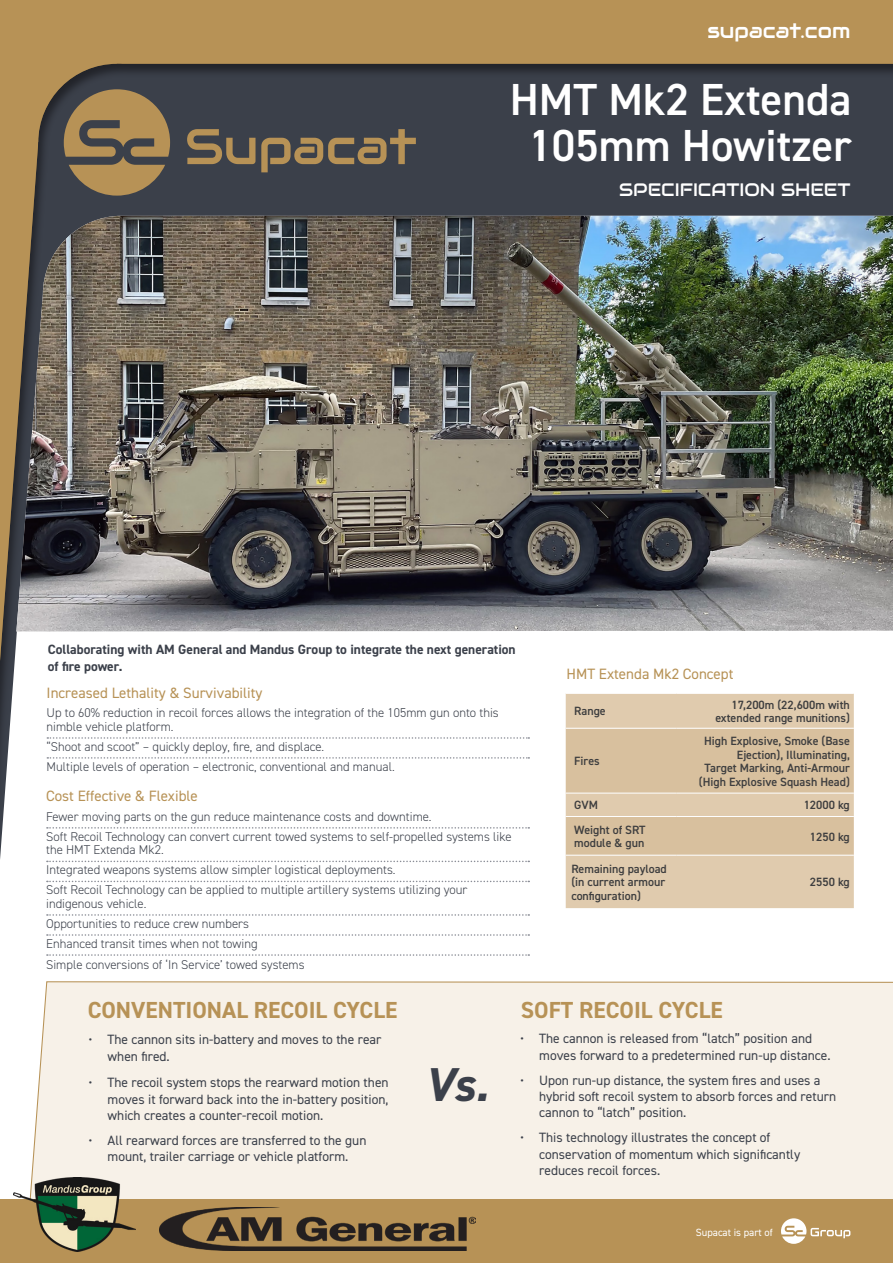
<style>
.page{position:relative;width:893px;height:1263px;background:#b79256}
.page>*{position:absolute;margin:0;border:0;box-sizing:border-box;transform-origin:0 0}
.t1{font:italic 700 47.55px "DIN2014";color:#3b404a}
.Product_Title_Wht{font:600 45px/46.5px "DIN2014";color:#fff;text-align:center}
.t2{font:700 23.25px "DIN2014";color:#b79256}
.t3{font:21px "Audiowide";color:#fff}
.t4{font:18px "Audiowide";color:#fff}
.Vehicle_Spec_Sub2-De{font:15px "DIN2014";color:#b79256}
.t5{font:13.5px/16.2px "DIN2014";color:#3b404a}
.Vehicle_Spec_Sub2-De-2{font:700 13.5px/16.5px "DIN2014";color:#3b404a}
.Spec_list{font:300 12.75px/13.5px "DIN2014";color:#3b404a}
.Table_figures{font:600 12px/13.5px "DIN2014";color:#3e3e3f;text-align:right}
.Table_description{font:600 12px/13.5px "DIN2014";color:#3e3e3f}
.t6{font:10.5px "DIN2014";color:#fff}
</style>
<div class="page">
<div style="left:0;top:63px;width:893px;height:1200px;background:#231f20;opacity:.5"></div>
<svg style="left:64px;top:89px;width:106px;height:107px"></svg>
<svg style="left:187px;top:129px;width:68px;height:35px"></svg>
<svg style="left:261px;top:129px;width:155px;height:43px"></svg>
<div style="left:0;top:595px;width:893px;height:604px;background:#fff"></div>
<div style="left:20px;top:981px;width:873px;height:218px;background:#f7f1e8"></div>
<div style="left:0;top:1199px;width:893px;height:64px;background:#b79256"></div>
<svg style="left:781px;top:1218px;width:69px;height:26px"></svg>
<img style="left:16px;top:216px;width:877px;height:415px">
<img style="left:13px;top:1177px;width:123px;height:74px">
<img style="left:159px;top:1208px;width:317px;height:43px">
<div style="left:566px;top:694px;width:288px;height:214px;background:#e0cbae"></div>
<svg style="left:566px;top:729px;width:288px;height:126px"></svg>
<hr style="left:566px;top:693px;width:111px;height:1px;background:#fff">
<hr style="left:677px;top:693px;width:177px;height:1px;background:#fff">
<hr style="left:566px;top:728px;width:111px;height:1px;background:#fff">
<hr style="left:677px;top:728px;width:177px;height:1px;background:#fff">
<hr style="left:566px;top:793px;width:111px;height:1px;background:#fff">
<hr style="left:677px;top:793px;width:177px;height:1px;background:#fff">
<hr style="left:566px;top:816px;width:111px;height:1px;background:#fff">
<hr style="left:677px;top:816px;width:177px;height:1px;background:#fff">
<hr style="left:566px;top:855px;width:111px;height:1px;background:#fff">
<hr style="left:677px;top:855px;width:177px;height:1px;background:#fff">
<svg style="left:47px;top:737px;width:482px;height:2px"></svg>
<svg style="left:47px;top:757px;width:482px;height:2px"></svg>
<svg style="left:47px;top:827px;width:482px;height:2px"></svg>
<svg style="left:47px;top:861px;width:482px;height:1px"></svg>
<svg style="left:47px;top:881px;width:482px;height:1px"></svg>
<svg style="left:47px;top:914px;width:482px;height:2px"></svg>
<svg style="left:47px;top:934px;width:482px;height:2px"></svg>
<svg style="left:47px;top:954px;width:482px;height:2px"></svg>
<h3 class="t3" style="left:707px;top:17px;width:145px">supacat.com</h3>
<p class="Product_Title_Wht" style="left:510px;top:75px;width:343px">HMT Mk2 Extenda<br>105mm Howitzer</p>
<h3 class="t4" style="left:619px;top:178px;width:233px">SPECIFICATION SHEET</h3>
<p class="Vehicle_Spec_Sub2-De-2" style="left:48px;top:641px;width:469px">Collaborating with AM General and Mandus Group to integrate the next generation of fire power.</p>
<p class="Vehicle_Spec_Sub2-De" style="left:47px;top:683px;width:217px">Increased Lethality &amp; Survivability</p>
<p class="Spec_list" style="left:47px;top:706px;width:454px">Up to 60% reduction in recoil forces allows the integration of the 105mm gun onto this nimble vehicle platform.</p>
<p class="Spec_list" style="left:47px;top:740px;width:279px">“Shoot and scoot” – quickly deploy, fire, and displace.</p>
<p class="Spec_list" style="left:47px;top:759px;width:350px">Multiple levels of operation – electronic, conventional and manual.</p>
<p class="Vehicle_Spec_Sub2-De" style="left:46px;top:786px;width:153px">Cost Effective &amp; Flexible</p>
<p class="Spec_list" style="left:46px;top:809px;width:387px">Fewer moving parts on the gun reduce maintenance costs and downtime.</p>
<p class="Spec_list" style="left:46px;top:829px;width:467px">Soft Recoil Technology can convert current towed systems to self-propelled systems like the HMT Extenda Mk2.</p>
<p class="Spec_list" style="left:46px;top:863px;width:351px">Integrated weapons systems allow simpler logistical deployments.</p>
<p class="Spec_list" style="left:46px;top:883px;width:423px">Soft Recoil Technology can be applied to multiple artillery systems utilizing your indigenous vehicle.</p>
<p class="Spec_list" style="left:46px;top:916px;width:204px">Opportunities to reduce crew numbers</p>
<p class="Spec_list" style="left:46px;top:937px;width:213px">Enhanced transit times when not towing</p>
<p class="Spec_list" style="left:46px;top:957px;width:260px">Simple conversions of ‘In Service’ towed systems</p>
<p class="Vehicle_Spec_Sub2-De" style="left:567px;top:664px;width:168px">HMT Extenda Mk2 Concept</p>
<p class="Table_description" style="left:574px;top:704px;width:33px">Range</p>
<p class="Table_figures" style="left:715px;top:697px;width:136px">17,200m (22,600m with extended range munitions)</p>
<p class="Table_description" style="left:574px;top:754px;width:27px">Fires</p>
<p class="Table_figures" style="left:699px;top:734px;width:152px">High Explosive, Smoke (Base<br>Ejection), Illuminating,<br>Target Marking, Anti-Armour (High Explosive Squash Head)</p>
<p class="Table_description" style="left:574px;top:798px;width:25px">GVM</p>
<p class="Table_figures" style="left:804px;top:798px;width:48px">12000 kg</p>
<p class="Table_description" style="left:574px;top:822px;width:73px">Weight of SRT</p>
<p class="Table_description" style="left:574px;top:836px;width:72px">module &amp; gun</p>
<p class="Table_figures" style="left:810px;top:829px;width:41px">1250 kg</p>
<p class="Table_description" style="left:571px;top:862px;width:97px">Remaining payload (in current armour configuration)</p>
<p class="Table_figures" style="left:810px;top:875px;width:41px">2550 kg</p>
<p class="t2" style="left:88px;top:995px;width:311px">CONVENTIONAL RECOIL CYCLE</p>
<p class="t2" style="left:521px;top:995px;width:203px">SOFT RECOIL CYCLE</p>
<p class="t5" style="left:108px;top:1031px;width:275px;text-indent:-19px">• The cannon sits in-battery and moves to the rear when fired.</p>
<p class="t5" style="left:108px;top:1074px;width:283px;text-align:justify;text-indent:-19px">• The recoil system stops the rearward motion then moves it forward back into the in-battery position, which creates a counter-recoil motion.</p>
<p class="t5" style="left:89px;top:1132px;width:279px;text-align:center">• All rearward forces are transferred to the gun mount, trailer carriage or vehicle platform.</p>
<p class="t1" style="left:424px;top:1053px;width:65px">Vs.</p>
<p class="t5" style="left:539px;top:1030px;width:293px;text-indent:-19px">• The cannon is released from “latch” position and moves forward to a predetermined run-up distance.</p>
<p class="t5" style="left:539px;top:1072px;width:299px;text-indent:-19px">• Upon run-up distance, the system fires and uses a hybrid soft recoil system to absorb forces and return cannon to “latch” position.</p>
<p class="t5" style="left:539px;top:1129px;width:263px;text-indent:-19px">• This technology illustrates the concept of conservation of momentum which significantly reduces recoil forces.</p>
<p class="t6" style="left:696px;top:1226px;width:78px">Supacat is part of</p>
</div>
